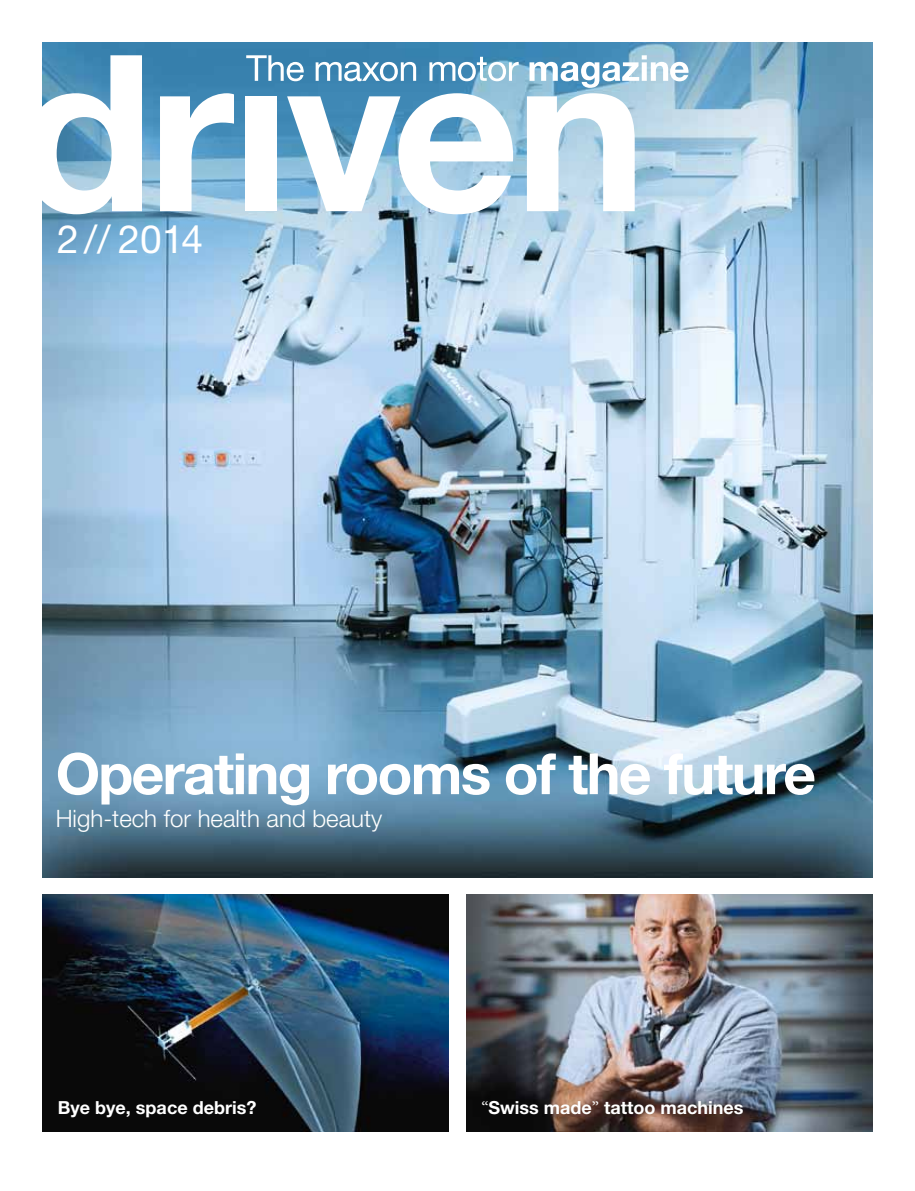
<style>
.page{position:relative;width:915px;height:1191px;background:#fff}
.page>*{position:absolute;margin:0;border:0;box-sizing:border-box;transform-origin:0 0}
.t1{font:700 57px "Helvetica Neue LT Pro";letter-spacing:-.03em;color:#fff}
.t2{font:39px "Helvetica Neue LT Pro";color:#fff}
.t3{font:300 24px "Helvetica Neue LT Pro";color:#fff}
.t4{font:700 18px "Helvetica Neue LT Pro";color:#fff}
.s1{font-family:"Minion Pro";font-weight:400}
</style>
<div class="page">
<img style="left:43px;top:43px;width:829px;height:834px">
<img style="left:43px;top:894px;width:406px;height:237px">
<img style="left:466px;top:894px;width:406px;height:237px">
<svg style="left:42px;top:55px;width:100px;height:159px"></svg>
<svg style="left:160px;top:93px;width:74px;height:118px"></svg>
<div style="left:245px;top:96px;width:31px;height:115px;background:#fff"></div>
<svg style="left:287px;top:93px;width:228px;height:121px"></svg>
<svg style="left:246px;top:55px;width:58px;height:26px"></svg>
<svg style="left:315px;top:62px;width:101px;height:19px"></svg>
<svg style="left:429px;top:57px;width:89px;height:24px"></svg>
<svg style="left:526px;top:55px;width:162px;height:156px"></svg>
<h2 class="t2" style="left:57px;top:215px;width:148px">2// 2014</h2>
<h1 class="t1" style="left:56px;top:738px;width:761px">Operating rooms of the future</h1>
<h3 class="t3" style="left:56px;top:804px;width:328px">High-tech for health and beauty</h3>
<p class="t4" style="left:58px;top:1096px;width:200px">Bye bye, space debris?</p>
<p class="t4" style="left:481px;top:1096px;width:263px"><span class="s1">“</span>Swiss made<span class="s1">”</span> tattoo machines</p>
</div>
